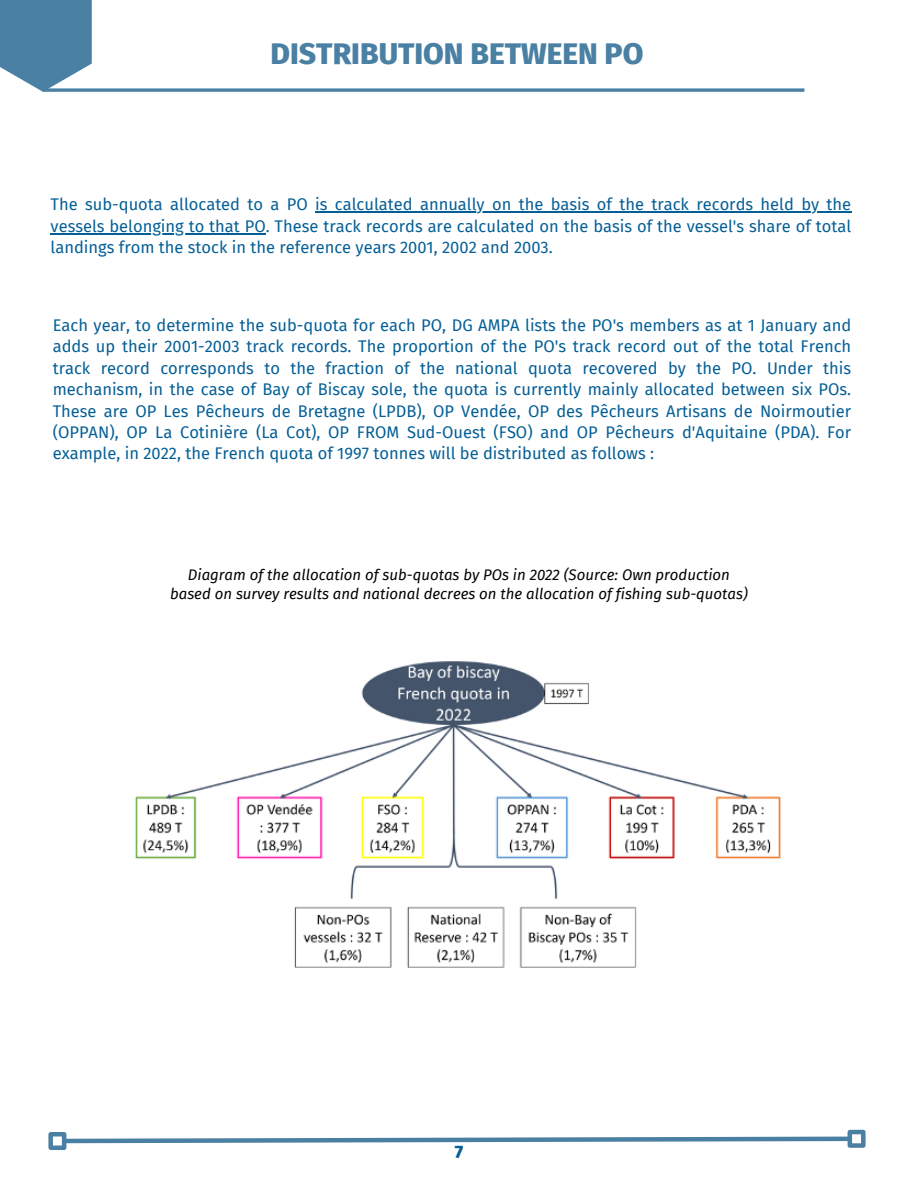
<style>
.page{position:relative;width:918px;height:1188px;background:#fff}
.page>*{position:absolute;margin:0;border:0;box-sizing:border-box;transform-origin:0 0}
.t1{font:800 30px "Fira Sans";color:#4980a3}
.t2{font:800 18px "Fira Sans";color:#055f97}
.t3{font:16.5px/21.3px "Fira Sans";color:#055f97;text-align:justify}
.t4{font:italic 15px "Fira Sans";color:#000}
</style>
<div class="page">
<svg style="left:66px;top:1134px;width:782px;height:11px"></svg>
<div style="left:48px;top:1132px;width:18px;height:18px;border:4px solid #4980a3"></div>
<div style="left:848px;top:1130px;width:18px;height:18px;border:4px solid #4980a3"></div>
<div style="left:0;top:0;width:92px;height:92px;background:#4980a3"></div>
<svg style="left:43px;top:88px;width:761px;height:4px;background:#6493b0"></svg>
<img style="left:135px;top:661px;width:646px;height:307px">
<hr style="left:315px;top:212px;width:536px;height:1px;background:#055f97">
<hr style="left:51px;top:233px;width:215px;height:1px;background:#055f97">
<p class="t1" style="left:271px;top:36px;width:374px">DISTRIBUTION BETWEEN PO</p>
<p class="t3" style="left:51px;top:194px;width:802px">The sub-quota allocated to a PO is calculated annually on the basis of the track records held by the vessels belonging to that PO. These track records are calculated on the basis of the vessel's share of total landings from the stock in the reference years 2001, 2002 and 2003.</p>
<p class="t3" style="left:53px;top:315px;width:800px">Each year, to determine the sub-quota for each PO, DG AMPA lists the PO's members as at 1 January and adds up their 2001-2003 track records. The proportion of the PO's track record out of the total French track record corresponds to the fraction of the national quota recovered by the PO. Under this mechanism, in the case of Bay of Biscay sole, the quota is currently mainly allocated between six POs.<br>These are OP Les Pêcheurs de Bretagne (LPDB), OP Vendée, OP des Pêcheurs Artisans de Noirmoutier (OPPAN), OP La Cotinière (La Cot), OP FROM Sud-Ouest (FSO) and OP Pêcheurs d'Aquitaine (PDA). For example, in 2022, the French quota of 1997 tonnes will be distributed as follows :</p>
<p class="t4" style="left:188px;top:566px;width:544px">Diagram of the allocation of sub-quotas by POs in 2022 (Source: Own production</p>
<p class="t4" style="left:170px;top:585px;width:579px">based on survey results and national decrees on the allocation of fishing sub-quotas)</p>
<p class="t2" style="left:455px;top:1141px;width:10px">7</p>
</div>
